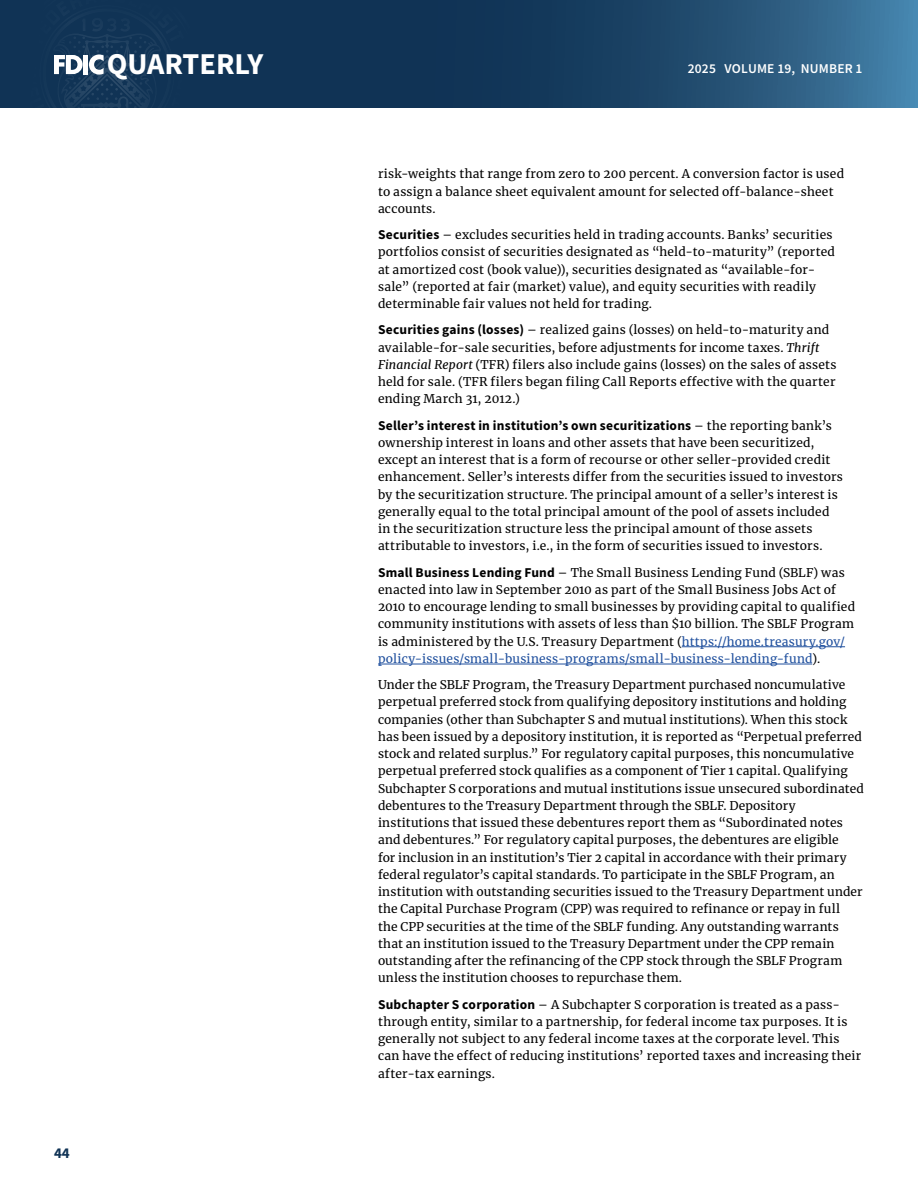
<style>
.page{position:relative;width:918px;height:1188px;background:#fff}
.page>*{position:absolute;margin:0;border:0;box-sizing:border-box;transform-origin:0 0}
.t1{font:700 30.3px "Source Sans Pro";color:#fff}
.t2{font:700 15px "Source Sans Pro";color:#103355}
.NotesToUsers_2022{font:700 13.5px "Source Sans Pro";letter-spacing:.015em;color:#000}
.t3{font:600 13.5px "Source Sans Pro";letter-spacing:.015em;color:#fff}
.NotesToUsers_2022-2{font:12px/17.2px "Merriweather";letter-spacing:.02em;color:#000}
.s1{font-family:"Source Sans Pro";font-weight:700;font-size:13.5px}
.s2{font-style:italic}
.s3{font-family:"Merriweather";font-weight:400;font-size:12px}
.s4{color:#20509e}
</style>
<div class="page">
<svg style="left:0;top:0;width:918px;height:108px;background:#1c4569"></svg>
<svg style="left:12px;top:0;width:190px;height:108px;background:#1a3b5c"></svg>
<hr style="left:682px;top:646px;width:163px;height:1px;background:#20509e">
<hr style="left:378px;top:664px;width:434px;height:1px;background:#20509e">
<p class="t2" style="left:54px;top:1143px;width:17px">44</p>
<h1 class="t1" style="left:107px;top:43px;width:158px">QUARTERLY</h1>
<p class="t3" style="left:688px;top:60px;width:176px">2025 VOLUME 19, NUMBER 1</p>
<p class="NotesToUsers_2022-2" style="left:378px;top:165px;width:468px">risk-weights that range from zero to 200 percent. A conversion factor is used to assign a balance sheet equivalent amount for selected off-balance-sheet accounts.</p>
<p class="NotesToUsers_2022-2" style="left:378px;top:226px;width:459px"><span class="s1">Securities</span> – excludes securities held in trading accounts. Banks’ securities portfolios consist of securities designated as “held-to-maturity” (reported at amortized cost (book value)), securities designated as “available-for&shy;sale” (reported at fair (market) value), and equity securities with readily determinable fair values not held for trading.</p>
<p class="NotesToUsers_2022-2" style="left:378px;top:321px;width:460px"><span class="s1">Securities gains (losses)</span> – realized gains (losses) on held-to-maturity and available-for-sale securities, before adjustments for income taxes. <span class="s2">Thrift Financial Report</span> (TFR) filers also include gains (losses) on the sales of assets held for sale. (TFR filers began filing Call Reports effective with the quarter ending March 31, 2012.)</p>
<p class="NotesToUsers_2022" style="left:378px;top:416px;width:455px">Seller’s interest in institution’s own securitizations <span class="s3">– the reporting bank’s</span></p>
<p class="NotesToUsers_2022-2" style="left:378px;top:433px;width:466px">ownership interest in loans and other assets that have been securitized, except an interest that is a form of recourse or other seller-provided credit enhancement. Seller’s interests differ from the securities issued to investors by the securitization structure. The principal amount of a seller’s interest is generally equal to the total principal amount of the pool of assets included in the securitization structure less the principal amount of those assets attributable to investors, i.e., in the form of securities issued to investors.</p>
<p class="NotesToUsers_2022-2" style="left:378px;top:563px;width:479px"><span class="s1">Small Business Lending Fund</span> – The Small Business Lending Fund (SBLF) was enacted into law in September 2010 as part of the Small Business Jobs Act of 2010 to encourage lending to small businesses by providing capital to qualified community institutions with assets of less than $10 billion. The SBLF Program is administered by the U.S. Treasury Department (<span class="s4">https://home.treasury.gov/ policy-issues/small-business-programs/small-business-lending-fund</span>).</p>
<p class="NotesToUsers_2022-2" style="left:378px;top:676px;width:487px">Under the SBLF Program, the Treasury Department purchased noncumulative perpetual preferred stock from qualifying depository institutions and holding companies (other than Subchapter S and mutual institutions). When this stock has been issued by a depository institution, it is reported as “Perpetual preferred stock and related surplus.” For regulatory capital purposes, this noncumulative perpetual preferred stock qualifies as a component of Tier 1 capital. Qualifying Subchapter S corporations and mutual institutions issue unsecured subordinated debentures to the Treasury Department through the SBLF. Depository institutions that issued these debentures report them as “Subordinated notes and debentures.” For regulatory capital purposes, the debentures are eligible<br>for inclusion in an institution’s Tier 2 capital in accordance with their primary federal regulator’s capital standards. To participate in the SBLF Program, an institution with outstanding securities issued to the Treasury Department under the Capital Purchase Program (CPP) was required to refinance or repay in full<br>the CPP securities at the time of the SBLF funding. Any outstanding warrants that an institution issued to the Treasury Department under the CPP remain outstanding after the refinancing of the CPP stock through the SBLF Program unless the institution chooses to repurchase them.</p>
<p class="NotesToUsers_2022-2" style="left:378px;top:995px;width:485px"><span class="s1">Subchapter S corporation</span> – A Subchapter S corporation is treated as a pass&shy;through entity, similar to a partnership, for federal income tax purposes. It is generally not subject to any federal income taxes at the corporate level. This can have the effect of reducing institutions’ reported taxes and increasing their after-tax earnings.</p>
</div>
